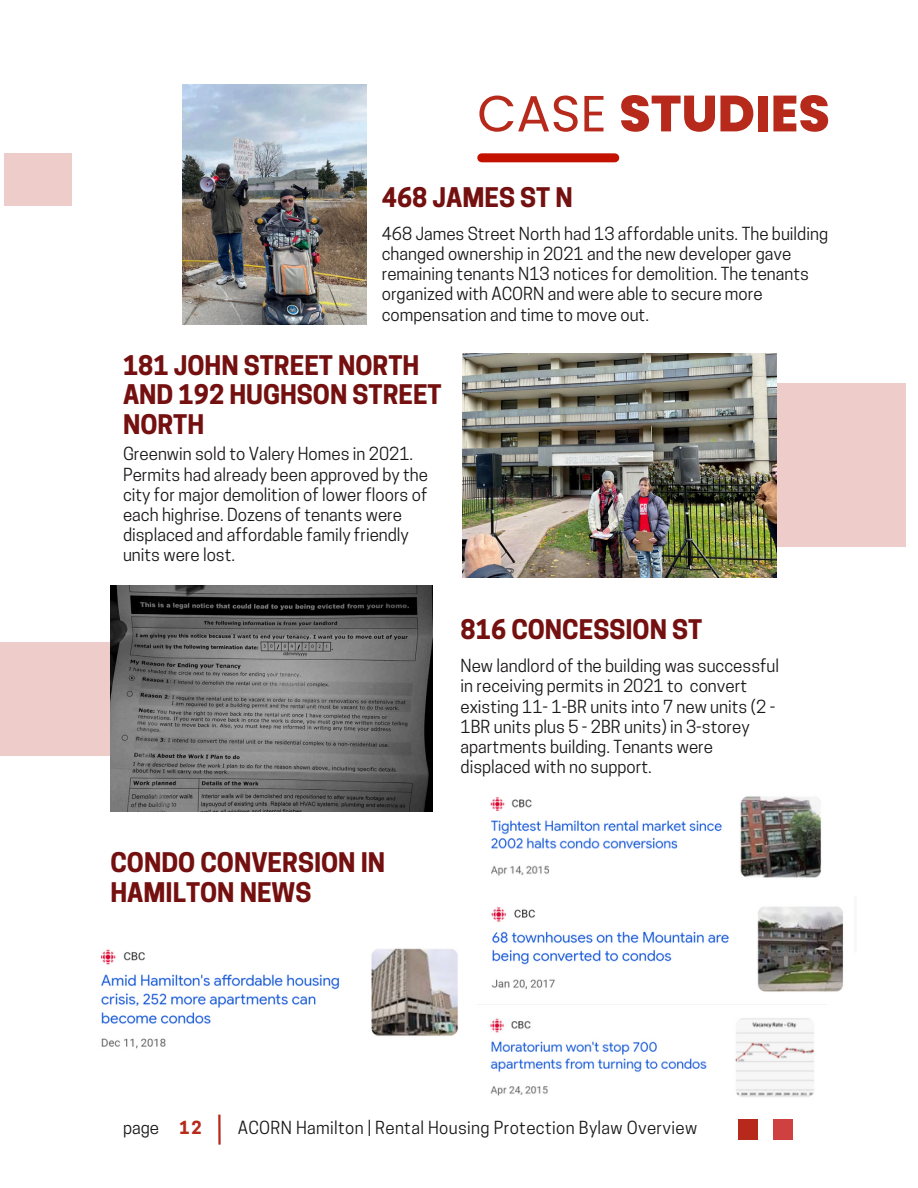
<style>
.page{position:relative;width:918px;height:1188px;background:#fff}
.page>*{position:absolute;margin:0;border:0;box-sizing:border-box;transform-origin:0 0}
.t1{font:800 50.85px "Poppins";color:#b6291b}
.t2{font:700 25.35px/29.7px "Cooper Hewitt";color:#751010}
.t3{font:16.95px/20.1px "Cooper Hewitt";color:#191717}
.t4{font:16.95px "Cooper Hewitt";letter-spacing:.02em;color:#191717}
.t5{font:700 16.95px "Cooper Hewitt";color:#b6291b}
.s1{font-weight:400}
</style>
<div class="page">
<div style="left:5px;top:153px;width:67px;height:53px;background:#eeccca"></div>
<div style="left:768px;top:384px;width:138px;height:163px;background:#eeccca"></div>
<div style="left:0;top:642px;width:177px;height:113px;background:#eeccca"></div>
<img style="left:182px;top:84px;width:185px;height:241px">
<img style="left:110px;top:586px;width:322px;height:226px">
<img style="left:462px;top:353px;width:314px;height:224px">
<div style="left:482px;top:153px;width:133px;height:9px;background:#c41200"></div>
<img style="left:100px;top:948px;width:358px;height:101px">
<img style="left:490px;top:796px;width:331px;height:82px">
<img style="left:491px;top:906px;width:352px;height:86px">
<img style="left:490px;top:1018px;width:324px;height:79px">
<hr style="left:218px;top:1115px;width:3px;height:30px;background:#b6291b">
<div style="left:738px;top:1120px;width:20px;height:20px;background:#b6291b"></div>
<div style="left:773px;top:1120px;width:20px;height:20px;background:#cf4040"></div>
<p class="t1" style="left:477px;top:78px;width:354px"><span class="s1">CASE</span> STUDIES</p>
<p class="t2" style="left:382px;top:186px;width:193px">468 JAMES ST N</p>
<p class="t3" style="left:382px;top:226px;width:448px">468 James Street North had 13 affordable units. The building changed ownership in 2021 and the new developer gave remaining tenants N13 notices for demolition. The tenants organized with ACORN and were able to secure more compensation and time to move out.</p>
<p class="t2" style="left:123px;top:353px;width:320px">181 JOHN STREET NORTH<br>AND 192 HUGHSON STREET<br>NORTH</p>
<p class="t3" style="left:123px;top:446px;width:307px">Greenwin sold to Valery Homes in 2021.<br>Permits had already been approved by the city for major demolition of lower floors of each highrise. Dozens of tenants were displaced and affordable family friendly units were lost.</p>
<p class="t2" style="left:110px;top:851px;width:276px">CONDO CONVERSION IN<br>HAMILTON NEWS</p>
<p class="t2" style="left:461px;top:618px;width:243px">816 CONCESSION ST</p>
<h3 class="t3" style="left:461px;top:658px;width:320px">New landlord of the building was successful in receiving permits in 2021 to convert existing 11- 1-BR units into 7 new units (2 - 1BR units plus 5 - 2BR units) in 3-storey apartments building. Tenants were displaced with no support.</h3>
<p class="t3" style="left:123px;top:1120px;width:38px">page</p>
<p class="t5" style="left:180px;top:1121px;width:24px">12</p>
<p class="t4" style="left:238px;top:1121px;width:461px">ACORN Hamilton | Rental Housing Protection Bylaw Overview</p>
</div>
